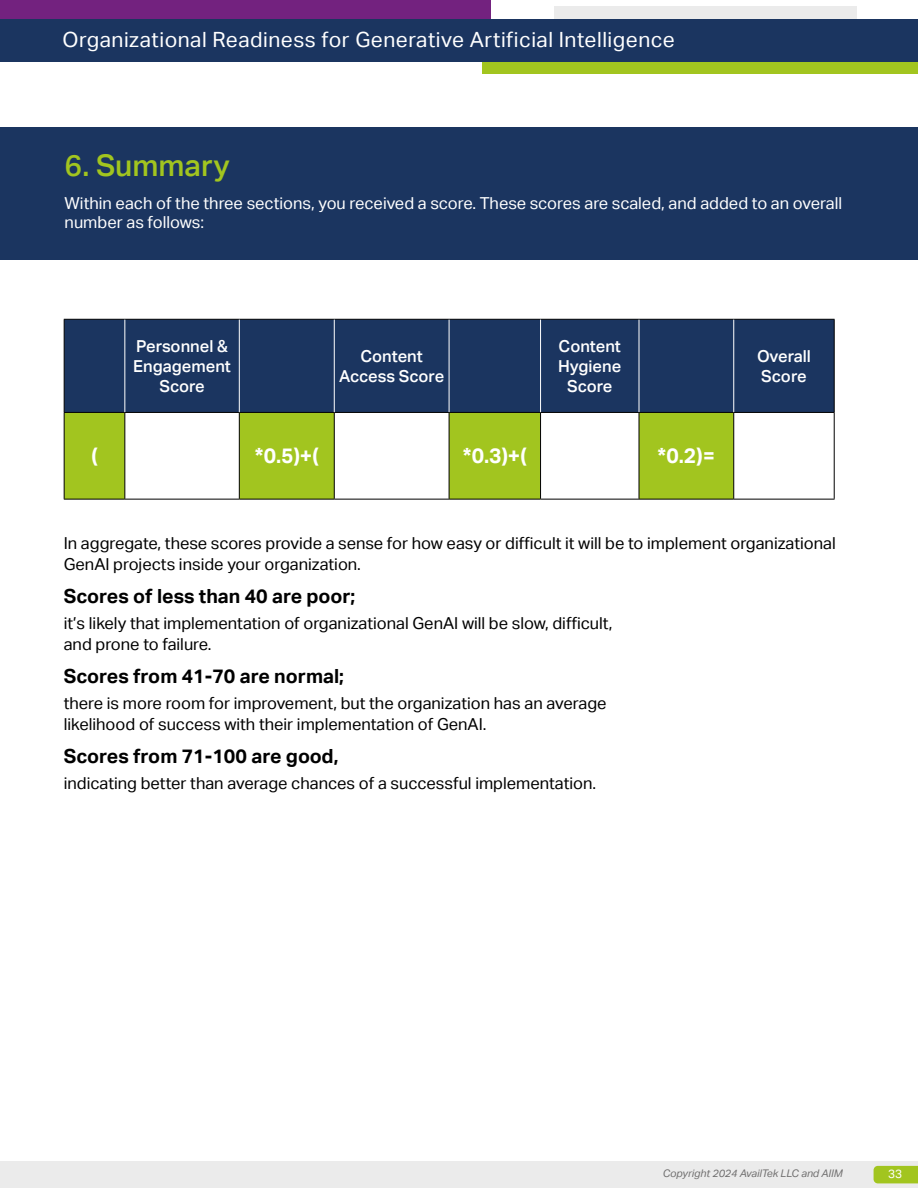
<style>
.page{position:relative;width:918px;height:1188px;background:#fff}
.page>*{position:absolute;margin:0;border:0;box-sizing:border-box;transform-origin:0 0}
.Heading_1{font:500 30px "Aktiv Grotesk";color:#a2c51f}
.t1{font:21px "Aktiv Grotesk";letter-spacing:.025em;color:#fff}
.t2{font:700 21px "Aktiv Grotesk";color:#fff}
.t3{font:700 19.5px "Aktiv Grotesk";color:#000}
.t4{font:16.5px/21px "Aktiv Grotesk";color:#000}
.t5{font:16.5px/19.8px "Aktiv Grotesk";color:#fff}
.t6{font:500 16.5px/19.8px "Aktiv Grotesk";color:#fff;text-align:center}
.t7{font:12px "Aktiv Grotesk";color:#fff}
.t8{font:italic 10.5px "Aktiv Grotesk";color:#706f6f}
</style>
<div class="page">
<div style="left:554px;top:6px;width:303px;height:47px;background:#ebebeb"></div>
<div style="left:0;top:1161px;width:918px;height:27px;background:#ebebeb"></div>
<div style="left:0;top:0;width:491px;height:30px;background:#73227f"></div>
<div style="left:482px;top:56px;width:436px;height:17px;background:#a2c51f"></div>
<div style="left:0;top:19px;width:918px;height:43px;background:#1b3560"></div>
<svg style="left:874px;top:1166px;width:44px;height:17px"></svg>
<div style="left:65px;top:320px;width:769px;height:92px;background:#1b3560"></div>
<svg style="left:65px;top:413px;width:668px;height:86px;fill:#a2c51f"></svg>
<hr style="left:64px;top:319px;width:61px;height:1px;background:#000">
<hr style="left:64px;top:320px;width:1px;height:92px;background:#000">
<hr style="left:125px;top:319px;width:114px;height:1px;background:#000">
<hr style="left:239px;top:319px;width:95px;height:1px;background:#000">
<hr style="left:334px;top:319px;width:115px;height:1px;background:#000">
<hr style="left:449px;top:319px;width:92px;height:1px;background:#000">
<hr style="left:541px;top:319px;width:98px;height:1px;background:#000">
<hr style="left:639px;top:319px;width:95px;height:1px;background:#000">
<hr style="left:734px;top:319px;width:101px;height:1px;background:#000">
<hr style="left:834px;top:320px;width:1px;height:92px;background:#000">
<hr style="left:64px;top:412px;width:61px;height:1px;background:#000">
<hr style="left:64px;top:413px;width:1px;height:86px;background:#000">
<hr style="left:125px;top:412px;width:114px;height:1px;background:#000">
<hr style="left:124px;top:413px;width:1px;height:86px;background:#000">
<hr style="left:239px;top:412px;width:95px;height:1px;background:#000">
<hr style="left:239px;top:413px;width:1px;height:86px;background:#000">
<hr style="left:334px;top:412px;width:115px;height:1px;background:#000">
<hr style="left:334px;top:413px;width:1px;height:86px;background:#000">
<hr style="left:449px;top:412px;width:92px;height:1px;background:#000">
<hr style="left:449px;top:413px;width:1px;height:86px;background:#000">
<hr style="left:541px;top:412px;width:98px;height:1px;background:#000">
<hr style="left:540px;top:413px;width:1px;height:86px;background:#000">
<hr style="left:639px;top:412px;width:95px;height:1px;background:#000">
<hr style="left:639px;top:413px;width:1px;height:86px;background:#000">
<hr style="left:734px;top:412px;width:101px;height:1px;background:#000">
<hr style="left:733px;top:413px;width:1px;height:86px;background:#000">
<hr style="left:834px;top:413px;width:1px;height:86px;background:#000">
<hr style="left:64px;top:499px;width:61px;height:1px;background:#000">
<hr style="left:125px;top:499px;width:114px;height:1px;background:#000">
<hr style="left:239px;top:499px;width:95px;height:1px;background:#000">
<hr style="left:334px;top:499px;width:115px;height:1px;background:#000">
<hr style="left:449px;top:499px;width:92px;height:1px;background:#000">
<hr style="left:541px;top:499px;width:98px;height:1px;background:#000">
<hr style="left:639px;top:499px;width:95px;height:1px;background:#000">
<hr style="left:734px;top:499px;width:101px;height:1px;background:#000">
<hr style="left:124px;top:320px;width:1px;height:92px;background:#fff">
<hr style="left:239px;top:320px;width:1px;height:92px;background:#fff">
<hr style="left:334px;top:320px;width:1px;height:92px;background:#fff">
<hr style="left:449px;top:320px;width:1px;height:92px;background:#fff">
<hr style="left:540px;top:320px;width:1px;height:92px;background:#fff">
<hr style="left:639px;top:320px;width:1px;height:92px;background:#fff">
<hr style="left:733px;top:320px;width:1px;height:92px;background:#fff">
<div style="left:1px;top:128px;width:917px;height:132px;background:#1b3560"></div>
<p class="t1" style="left:63px;top:27px;width:614px">Organizational Readiness for Generative Artificial Intelligence</p>
<p class="Heading_1" style="left:65px;top:148px;width:167px">6. Summary</p>
<p class="t5" style="left:65px;top:193px;width:779px">Within each of the three sections, you received a score. These scores are scaled, and added to an overall number as follows:</p>
<p class="t6" style="left:133px;top:336px;width:99px">Personnel &amp;<br>Engagement<br>Score</p>
<p class="t6" style="left:339px;top:346px;width:107px">Content<br>Access Score</p>
<p class="t6" style="left:558px;top:336px;width:65px">Content<br>Hygiene<br>Score</p>
<p class="t6" style="left:757px;top:346px;width:55px;text-align:left">Overall<br>Score</p>
<p class="t2" style="left:91px;top:444px;width:8px">(</p>
<p class="t2" style="left:255px;top:444px;width:65px">*0.5)+(</p>
<p class="t2" style="left:463px;top:444px;width:65px">*0.3)+(</p>
<p class="t2" style="left:658px;top:444px;width:59px">*0.2)=</p>
<p class="t4" style="left:64px;top:532px;width:774px">In aggregate, these scores provide a sense for how easy or difficult it will be to implement organizational<br>GenAI projects inside your organization.</p>
<p class="t3" style="left:64px;top:585px;width:293px">Scores of less than 40 are poor;</p>
<p class="t4" style="left:64px;top:612px;width:550px">it’s likely that implementation of organizational GenAI will be slow, difficult, and prone to failure.</p>
<p class="t3" style="left:64px;top:665px;width:282px">Scores from 41-70 are normal;</p>
<p class="t4" style="left:64px;top:692px;width:544px">there is more room for improvement, but the organization has an average likelihood of success with their implementation of GenAI.</p>
<p class="t3" style="left:64px;top:745px;width:276px">Scores from 71-100 are good,</p>
<p class="t4" style="left:64px;top:772px;width:534px">indicating better than average chances of a successful implementation.</p>
<p class="t8" style="left:663px;top:1167px;width:181px">Copyright 2024 AvailTek LLC and AIIM</p>
<p class="t7" style="left:888px;top:1167px;width:16px">33</p>
</div>
